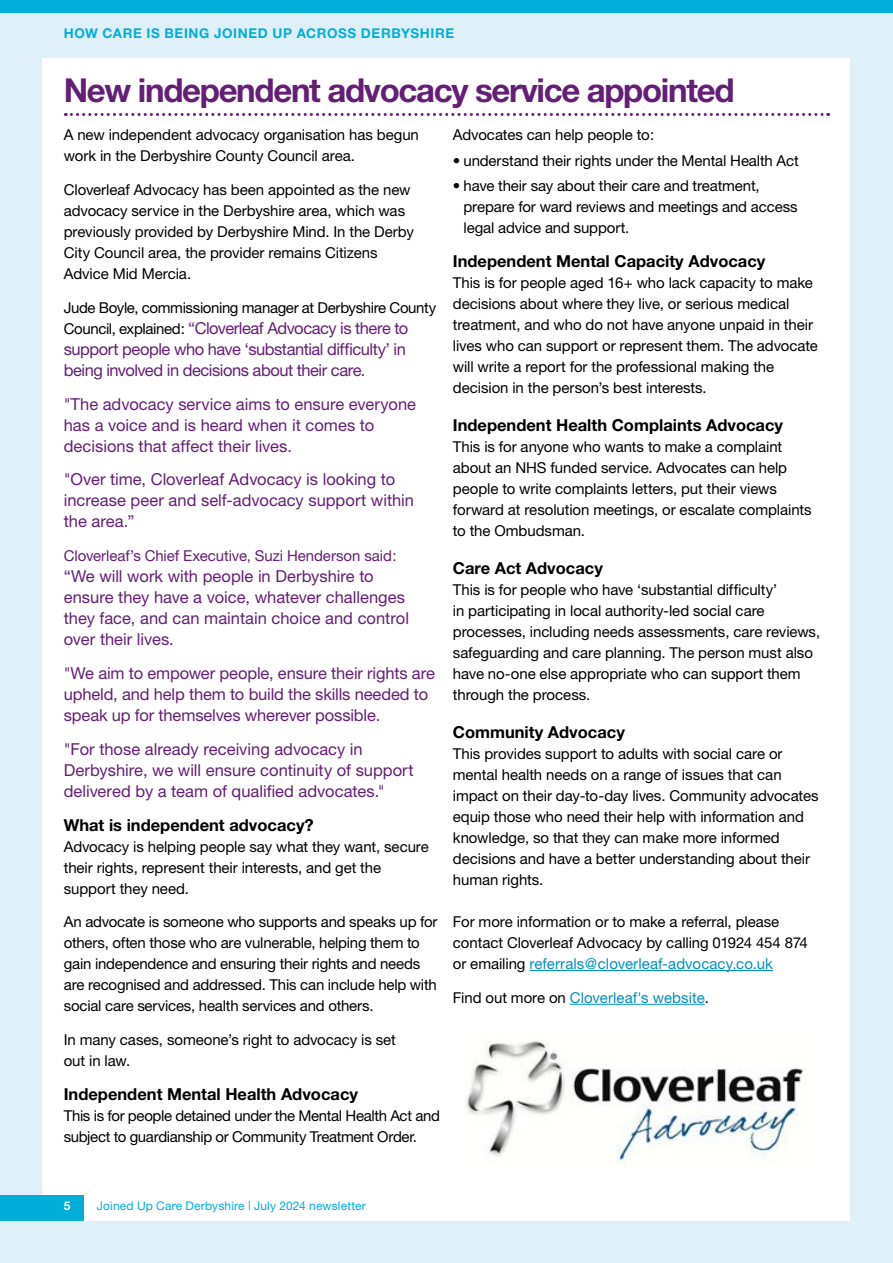
<style>
.page{position:relative;width:893px;height:1263px;background:#e0f0f9}
.page>*{position:absolute;margin:0;border:0;box-sizing:border-box;transform-origin:0 0}
.H2_underline{font:700 33px "Helvetica Neue";letter-spacing:-.04em;color:#641e75}
.t1{font:16.5px/21px "Helvetica Neue";letter-spacing:-.005em;color:#641e75}
.t2{font:700 16.5px "Helvetica Neue";color:#000}
.t3{font:16.5px/21px "Helvetica Neue";letter-spacing:-.03em;color:#641e75}
.t4{font:15px/21px "Helvetica Neue";letter-spacing:-.005em;color:#000}
.t5{font:15px/21px "Helvetica Neue";letter-spacing:-.025em;color:#000}
.t6{font:15px "Helvetica Neue";letter-spacing:-.005em;color:#641e75}
.t7{font:15px "Helvetica Neue";letter-spacing:-.005em;color:#0090bf}
.t8{font:700 13.5px "Helvetica Neue";letter-spacing:.045em;color:#00aeda}
.t9{font:12px "Helvetica Neue";letter-spacing:.01em;color:#00aeda}
.t10{font:700 12px "Helvetica Neue";color:#fff}
.s1{font-size:15px;color:#000}
.s2{color:#0090bf}
.s3{color:#000}
</style>
<div class="page">
<div style="left:43px;top:58px;width:807px;height:1162px;background:#fff"></div>
<svg style="left:65px;top:113px;width:764px;height:3px"></svg>
<hr style="left:529px;top:970px;width:244px;height:1px;background:#0090bf">
<hr style="left:570px;top:1004px;width:135px;height:1px;background:#0090bf">
<div style="left:0;top:0;width:893px;height:13px;background:#00aeda"></div>
<div style="left:0;top:1194px;width:83px;height:26px;background:#00aeda"></div>
<img style="left:465px;top:1040px;width:342px;height:124px">
<p class="t8" style="left:64px;top:25px;width:392px">HOW CARE IS BEING JOINED UP ACROSS DERBYSHIRE</p>
<h2 class="H2_underline" style="left:64px;top:70px;width:672px">New independent advocacy service appointed</h2>
<p class="t4" style="left:64px;top:124px;width:357px">A new independent advocacy organisation has begun work in the Derbyshire County Council area.</p>
<p class="t4" style="left:64px;top:179px;width:352px">Cloverleaf Advocacy has been appointed as the new advocacy service in the Derbyshire area, which was previously provided by Derbyshire Mind. In the Derby City Council area, the provider remains Citizens Advice Mid Mercia.</p>
<p class="t5" style="left:64px;top:297px;width:374px">Jude Boyle, commissioning manager at Derbyshire County</p>
<p class="t3" style="left:64px;top:317px;width:346px"><span class="s1">Council, explained:</span> “Cloverleaf Advocacy is there to support people who have ‘substantial difficulty’ in being involved in decisions about their care.</p>
<p class="t1" style="left:64px;top:393px;width:354px">"The advocacy service aims to ensure everyone has a voice and is heard when it comes to decisions that affect their lives.</p>
<p class="t1" style="left:64px;top:469px;width:352px">"Over time, Cloverleaf Advocacy is looking to increase peer and self-advocacy support within the area.”</p>
<p class="t6" style="left:64px;top:547px;width:334px">Cloverleaf’s Chief Executive, Suzi Henderson said:</p>
<p class="t1" style="left:64px;top:566px;width:347px">“We will work with people in Derbyshire to ensure they have a voice, whatever challenges they face, and can maintain choice and control over their lives.</p>
<p class="t1" style="left:64px;top:662px;width:373px">"We aim to empower people, ensure their rights are upheld, and help them to build the skills needed to speak up for themselves wherever possible.</p>
<p class="t1" style="left:64px;top:738px;width:351px">"For those already receiving advocacy in<br>Derbyshire, we will ensure continuity of support delivered by a team of qualified advocates."</p>
<h3 class="t2" style="left:64px;top:814px;width:251px">What is independent advocacy?</h3>
<p class="t4" style="left:64px;top:835px;width:367px">Advocacy is helping people say what they want, secure their rights, represent their interests, and get the support they need.</p>
<p class="t4" style="left:64px;top:911px;width:375px">An advocate is someone who supports and speaks up for others, often those who are vulnerable, helping them to gain independence and ensuring their rights and needs are recognised and addressed. This can include help with social care services, health services and others.</p>
<p class="t4" style="left:64px;top:1029px;width:334px">In many cases, someone’s right to advocacy is set out in law.</p>
<h3 class="t2" style="left:64px;top:1084px;width:296px">Independent Mental Health Advocacy</h3>
<p class="t5" style="left:64px;top:1105px;width:378px">This is for people detained under the Mental Health Act and subject to guardianship or Community Treatment Order.</p>
<p class="t4" style="left:453px;top:124px;width:203px">Advocates can help people to:</p>
<p class="t4" style="left:453px;top:150px;width:347px">• understand their rights under the Mental Health Act</p>
<p class="t4" style="left:463px;top:175px;width:336px;text-indent:-11px">• have their say about their care and treatment, prepare for ward reviews and meetings and access legal advice and support.</p>
<h3 class="t2" style="left:453px;top:251px;width:314px">Independent Mental Capacity Advocacy</h3>
<p class="t4" style="left:453px;top:272px;width:366px">This is for people aged 16+ who lack capacity to make decisions about where they live, or serious medical treatment, and who do not have anyone unpaid in their lives who can support or represent them. The advocate will write a report for the professional making the decision in the person’s best interests.</p>
<h3 class="t2" style="left:453px;top:415px;width:332px">Independent Health Complaints Advocacy</h3>
<p class="t4" style="left:453px;top:436px;width:360px">This is for anyone who wants to make a complaint about an NHS funded service. Advocates can help people to write complaints letters, put their views forward at resolution meetings, or escalate complaints to the Ombudsman.</p>
<h3 class="t2" style="left:453px;top:558px;width:152px">Care Act Advocacy</h3>
<p class="t4" style="left:453px;top:579px;width:369px">This is for people who have ‘substantial difficulty’<br>in participating in local authority-led social care processes, including needs assessments, care reviews, safeguarding and care planning. The person must also have no-one else appropriate who can support them through the process.</p>
<h3 class="t2" style="left:453px;top:722px;width:174px">Community Advocacy</h3>
<p class="t4" style="left:453px;top:743px;width:367px">This provides support to adults with social care or mental health needs on a range of issues that can impact on their day-to-day lives. Community advocates equip those who need their help with information and knowledge, so that they can make more informed decisions and have a better understanding about their human rights.</p>
<p class="t4" style="left:453px;top:911px;width:357px">For more information or to make a referral, please contact Cloverleaf Advocacy by calling 01924 454 874 or emailing <span class="s2">referrals@cloverleaf-advocacy.co.uk</span></p>
<p class="t7" style="left:453px;top:988px;width:258px"><span class="s3">Find out more on</span> Cloverleaf's website<span class="s3">.</span></p>
<p class="t10" style="left:64px;top:1198px;width:8px">5</p>
<p class="t9" style="left:97px;top:1199px;width:271px">Joined Up Care Derbyshire | July 2024 newsletter</p>
</div>
